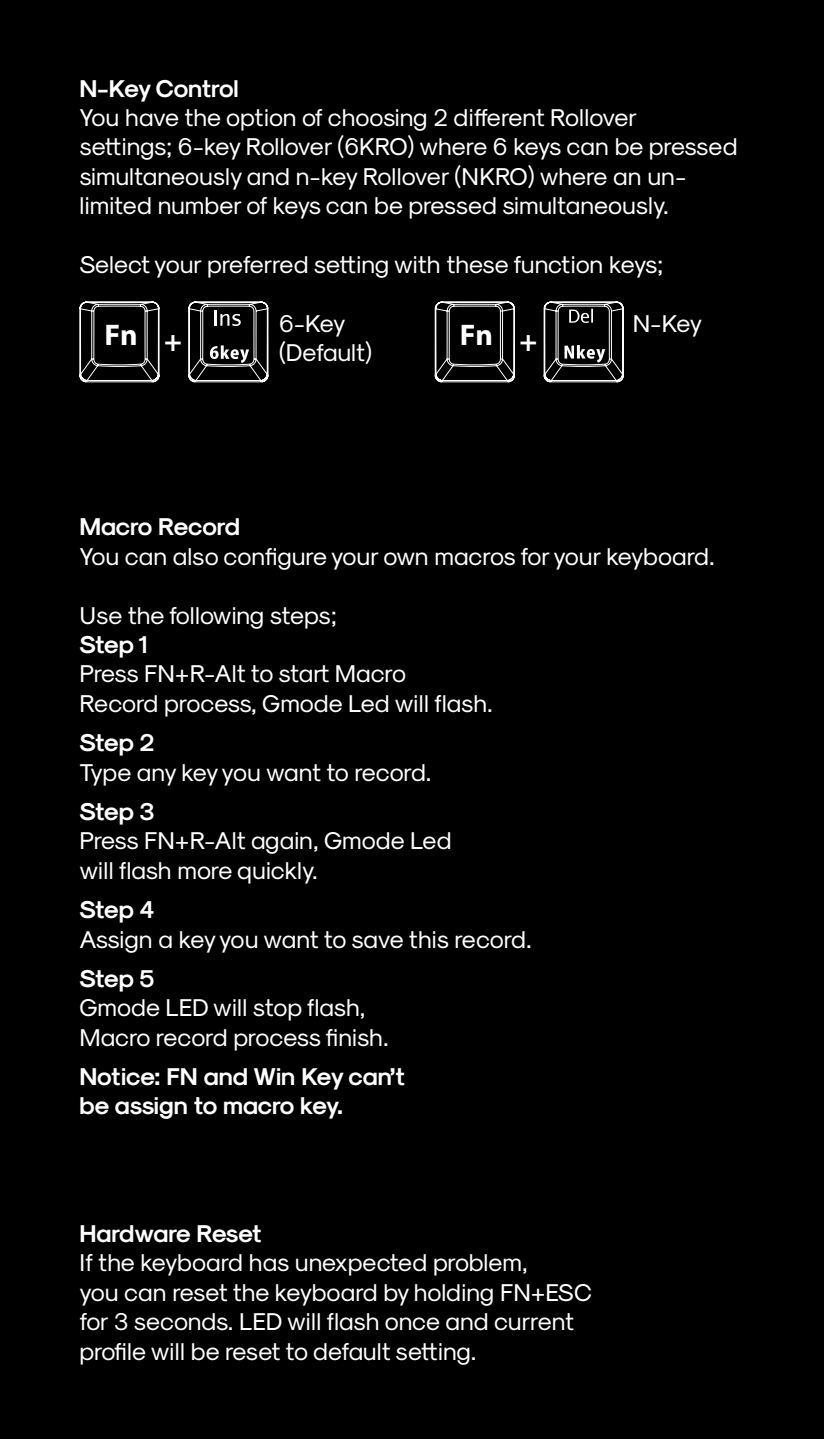
<style>
.page{position:relative;width:824px;height:1439px;background:#fff}
.page>*{position:absolute;margin:0;border:0;box-sizing:border-box;transform-origin:0 0}
.t1{font:700 30.1px "Myriad Pro";color:#fff}
.Bold{font:24.5px/29.4px "Sk Modernist Regular";letter-spacing:-.01em;color:#fff}
.Bold-2{font:24.5px/29.4px "Sk Modernist Bold";letter-spacing:-.01em;color:#fff}
.Bold-3{font:24.5px "Sk Modernist Bold";letter-spacing:-.03em;color:#fff}
.s1{font-family:"Sk Modernist Bold"}
</style>
<div class="page">
<div style="left:0;top:0;width:823px;height:1439px;background:#000"></div>
<svg style="left:79px;top:301px;width:190px;height:82px;background:#2b2b2b"></svg>
<svg style="left:434px;top:301px;width:190px;height:82px;background:#2b2b2b"></svg>
<p class="Bold-2" style="left:79px;top:73px;width:161px">N-Key Control</p>
<p class="Bold" style="left:79px;top:103px;width:659px">You have the option of choosing 2 different Rollover<br>settings; 6-key Rollover (6KRO) where 6 keys can be pressed simultaneously and n-key Rollover (NKRO) where an un&shy;limited number of keys can be pressed simultaneously.</p>
<p class="Bold" style="left:79px;top:250px;width:585px">Select your preferred setting with these function keys;</p>
<p class="Bold" style="left:279px;top:308px;width:68px">6-Key</p>
<p class="Bold" style="left:632px;top:308px;width:71px">N-Key</p>
<p class="Bold" style="left:279px;top:338px;width:94px">(Default)</p>
<p class="t1" style="left:104px;top:315px;width:79px">Fn +</p>
<p class="t1" style="left:459px;top:315px;width:79px">Fn +</p>
<p class="Bold-2" style="left:79px;top:512px;width:162px">Macro Record</p>
<p class="Bold" style="left:79px;top:541px;width:636px">You can also configure your own macros for your keyboard.</p>
<p class="Bold" style="left:79px;top:600px;width:259px">Use the following steps;</p>
<p class="Bold" style="left:79px;top:629px;width:415px"><span class="s1">Step 1<br></span>Press FN+R-Alt to start Macro<br>Record process, Gmode Led will flash.</p>
<p class="Bold" style="left:79px;top:728px;width:353px"><span class="s1">Step 2<br></span>Type any key you want to record.</p>
<p class="Bold" style="left:79px;top:796px;width:373px"><span class="s1">Step 3<br></span>Press FN+R-Alt again, Gmode Led will flash more quickly.</p>
<p class="Bold" style="left:79px;top:894px;width:454px"><span class="s1">Step 4<br></span>Assign a key you want to save this record.</p>
<p class="Bold" style="left:79px;top:963px;width:311px"><span class="s1">Step 5<br></span>Gmode LED will stop flash,<br>Macro record process finish.</p>
<p class="Bold-2" style="left:79px;top:1061px;width:327px">Notice: FN and Win Key can’t be assign to macro key.</p>
<p class="Bold-3" style="left:79px;top:1219px;width:184px">Hardware Reset</p>
<p class="Bold" style="left:79px;top:1248px;width:514px">If the keyboard has unexpected problem,<br>you can reset the keyboard by holding FN+ESC for 3 seconds. LED will flash once and current profile will be reset to default setting.</p>
</div>
